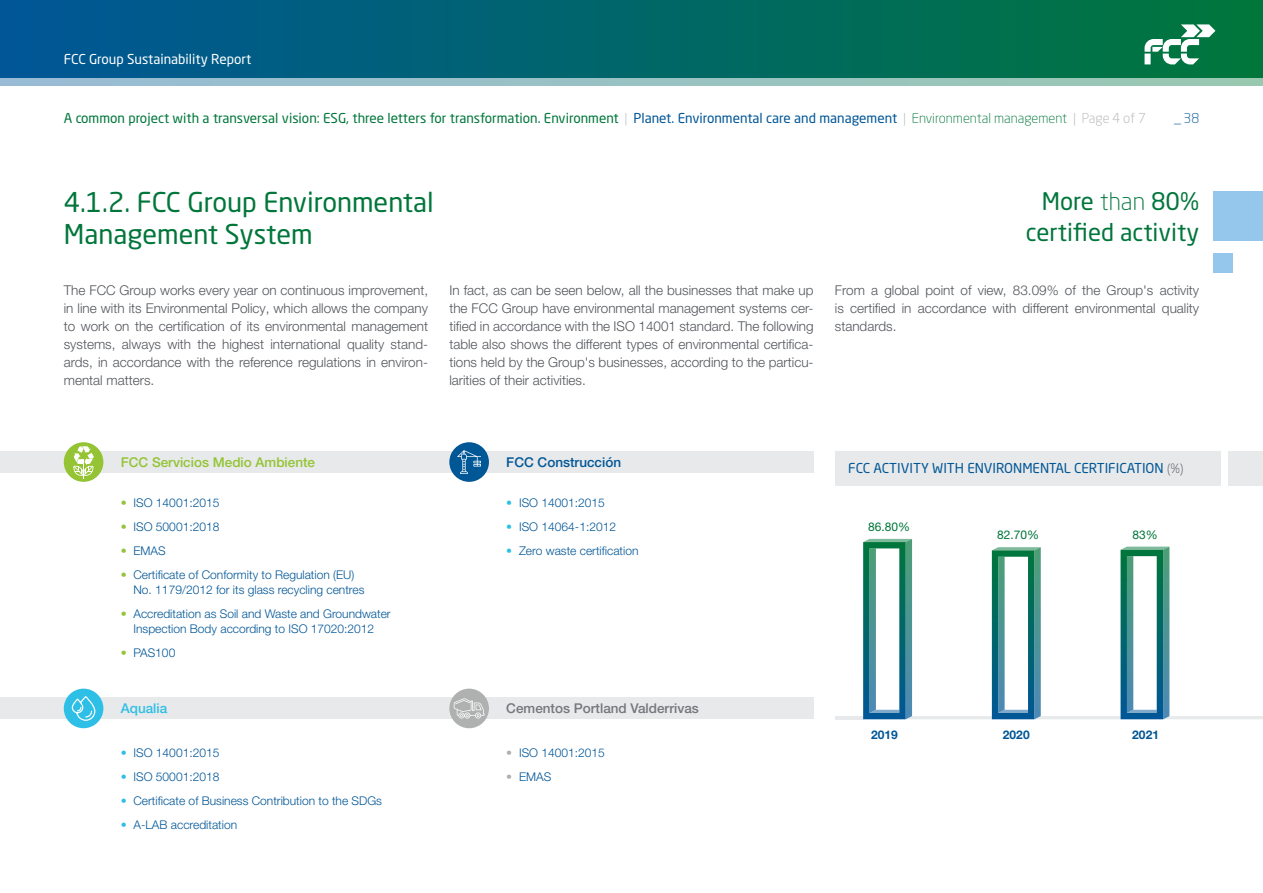
<style>
.page{position:relative;width:1263px;height:893px;background:#fff}
.page>*{position:absolute;margin:0;border:0;box-sizing:border-box;transform-origin:0 0}
.Titulo_3_2021{font:27px/32.4px "Neo Sans Std";color:#00763b}
.Destacado{font:24px/31.5px "Neo Sans Std";color:#00763b;text-align:right}
.Texto_general_2021{font:300 13.5px/18px "Helvetica Neue LT Pro";color:#52555b;text-align:justify}
.t1{font:13.5px "Neo Sans Std";color:#00763b}
.t2{font:13.5px "Neo Sans Std";color:#005697}
.t3{font:13.5px "Neo Sans Std";color:#fff}
.Texto_general_2021-2{font:500 13.5px "Helvetica Neue LT Pro";color:#74777b}
.Texto_general_2021-3{font:500 13.5px "Helvetica Neue LT Pro";color:#93c433}
.Texto_general_2021-4{font:500 13.5px "Helvetica Neue LT Pro";color:#005697}
.Texto_general_2021-5{font:500 13.5px "Helvetica Neue LT Pro";color:#2ebfe6}
.t4{font:300 13.5px "Neo Sans Std";color:#005697}
.Tabla_general_2021{font:300 12px/15px "Helvetica Neue LT Pro";color:#005697}
.t5{font:12px "Helvetica Neue LT Pro";color:#00763b}
.t6{font:700 12px "Helvetica Neue LT Pro";color:#005697}
.s1{font-weight:300;color:#afb1b1}
.s2{color:#005697}
.s3{font-weight:300}
.s4{color:#93c433}
.s5{color:#2ebfe6}
.s6{color:#afb1b1}
.s7{font-weight:300;font-size:12.75px;color:#52555b}
</style>
<div class="page">
<div style="left:0;top:0;width:1263px;height:85px;background:linear-gradient(to right,#035898,#05793e)"></div>
<svg style="left:0;top:79px;width:1263px;height:6px;background:#99c1c3"></svg>
<svg style="left:1144px;top:24px;width:71px;height:40px"></svg>
<div style="left:835px;top:451px;width:385px;height:34px;background:#e7e9ea"></div>
<hr style="left:835px;top:716px;width:28px;height:3px;background:#e7e9ea">
<svg style="left:863px;top:539px;width:400px;height:180px"></svg>
<div style="left:1229px;top:451px;width:34px;height:34px;background:#e7e9ea"></div>
<div style="left:1213px;top:191px;width:50px;height:50px;background:#95c6ec"></div>
<div style="left:1213px;top:253px;width:19px;height:20px;background:#95c6ec"></div>
<div style="left:0;top:451px;width:814px;height:22px;background:#e7e9ea"></div>
<div style="left:0;top:698px;width:814px;height:21px;background:#e7e9ea"></div>
<div style="left:449px;top:689px;width:40px;height:39px;background:#afb1b1;border-radius:50%"></div>
<svg style="left:454px;top:698px;width:30px;height:20px"></svg>
<div style="left:64px;top:689px;width:39px;height:39px;background:#2ebfe6;border-radius:50%"></div>
<svg style="left:71px;top:697px;width:25px;height:24px"></svg>
<div style="left:449px;top:442px;width:40px;height:40px;background:#005796;border-radius:50%"></div>
<svg style="left:457px;top:450px;width:24px;height:24px"></svg>
<div style="left:64px;top:442px;width:39px;height:40px;background:#94c433;border-radius:50%"></div>
<svg style="left:73px;top:446px;width:21px;height:32px"></svg>
<p class="t3" style="left:64px;top:51px;width:189px">FCC Group Sustainability Report</p>
<p class="t1" style="left:64px;top:110px;width:1083px">A common project with a transversal vision: ESG, three letters for transformation. Environment <span class="s1">|</span> <span class="s2">Planet. Environmental care and management</span> <span class="s1">|</span> <span class="s3">Environmental management</span> <span class="s1">| Page 4 of 7</span></p>
<p class="t4" style="left:1174px;top:110px;width:26px">_ 38</p>
<p class="Titulo_3_2021" style="left:64px;top:185px;width:372px">4.1.2. FCC Group Environmental<br>Management System</p>
<p class="Texto_general_2021" style="left:64px;top:281px;width:366px">The FCC Group works every year on continuous improvement, in line with its Environmental Policy, which allows the company to work on the certification of its environmental management systems, always with the highest international quality stand&shy;ards, in accordance with the reference regulations in environ&shy;mental matters.</p>
<p class="Destacado" style="left:1026px;top:185px;width:175px">More <span class="s3">than</span> 80% certified activity</p>
<p class="Texto_general_2021" style="left:449px;top:281px;width:366px">In fact, as can be seen below, all the businesses that make up the FCC Group have environmental management systems cer&shy;tified in accordance with the ISO 14001 standard. The following table also shows the different types of environmental certifica&shy;tions held by the Group's businesses, according to the particu&shy;larities of their activities.</p>
<p class="Texto_general_2021" style="left:835px;top:281px;width:366px">From a global point of view, 83.09% of the Group's activity is certified in accordance with different environmental quality standards.</p>
<p class="Texto_general_2021-3" style="left:121px;top:454px;width:196px">FCC Servicios Medio Ambiente</p>
<p class="Texto_general_2021-4" style="left:506px;top:454px;width:116px">FCC Construcción</p>
<p class="Tabla_general_2021" style="left:121px;top:495px;width:100px"><span class="s4">•</span> ISO 14001:2015</p>
<p class="Tabla_general_2021" style="left:121px;top:519px;width:100px"><span class="s4">•</span> ISO 50001:2018</p>
<p class="Tabla_general_2021" style="left:121px;top:543px;width:46px"><span class="s4">•</span> EMAS</p>
<p class="Tabla_general_2021" style="left:134px;top:567px;width:232px;text-indent:-13px"><span class="s4">•</span> Certificate of Conformity to Regulation (EU)<br>No. 1179/2012 for its glass recycling centres</p>
<p class="Tabla_general_2021" style="left:121px;top:606px;width:271px;text-align:center"><span class="s4">•</span> Accreditation as Soil and Waste and Groundwater<br>Inspection Body according to ISO 17020:2012</p>
<p class="Tabla_general_2021" style="left:121px;top:645px;width:56px"><span class="s4">•</span> PAS100</p>
<p class="Tabla_general_2021" style="left:506px;top:495px;width:100px"><span class="s5">•</span> ISO 14001:2015</p>
<p class="Tabla_general_2021" style="left:506px;top:519px;width:111px"><span class="s5">•</span> ISO 14064-1:2012</p>
<p class="Tabla_general_2021" style="left:506px;top:543px;width:134px"><span class="s5">•</span> Zero waste certification</p>
<p class="Texto_general_2021-5" style="left:121px;top:700px;width:48px">Aqualia</p>
<p class="Texto_general_2021-2" style="left:506px;top:700px;width:194px">Cementos Portland Valderrivas</p>
<p class="Tabla_general_2021" style="left:121px;top:745px;width:100px"><span class="s5">•</span> ISO 14001:2015</p>
<p class="Tabla_general_2021" style="left:121px;top:769px;width:100px"><span class="s5">•</span> ISO 50001:2018</p>
<p class="Tabla_general_2021" style="left:121px;top:793px;width:263px"><span class="s5">•</span> Certificate of Business Contribution to the SDGs</p>
<p class="Tabla_general_2021" style="left:121px;top:817px;width:118px"><span class="s5">•</span> A-LAB accreditation</p>
<p class="Tabla_general_2021" style="left:506px;top:745px;width:100px"><span class="s6">•</span> ISO 14001:2015</p>
<p class="Tabla_general_2021" style="left:506px;top:769px;width:46px"><span class="s6">•</span> EMAS</p>
<p class="t2" style="left:848px;top:460px;width:337px">FCC ACTIVITY WITH ENVIRONMENTAL CERTIFICATION <span class="s7">(%)</span></p>
<p class="t5" style="left:868px;top:519px;width:44px">86.80%</p>
<p class="t6" style="left:871px;top:727px;width:28px">2019</p>
<p class="t5" style="left:997px;top:527px;width:44px">82.70%</p>
<p class="t6" style="left:1003px;top:727px;width:28px">2020</p>
<p class="t5" style="left:1132px;top:527px;width:27px">83%</p>
<p class="t6" style="left:1132px;top:727px;width:28px">2021</p>
</div>
